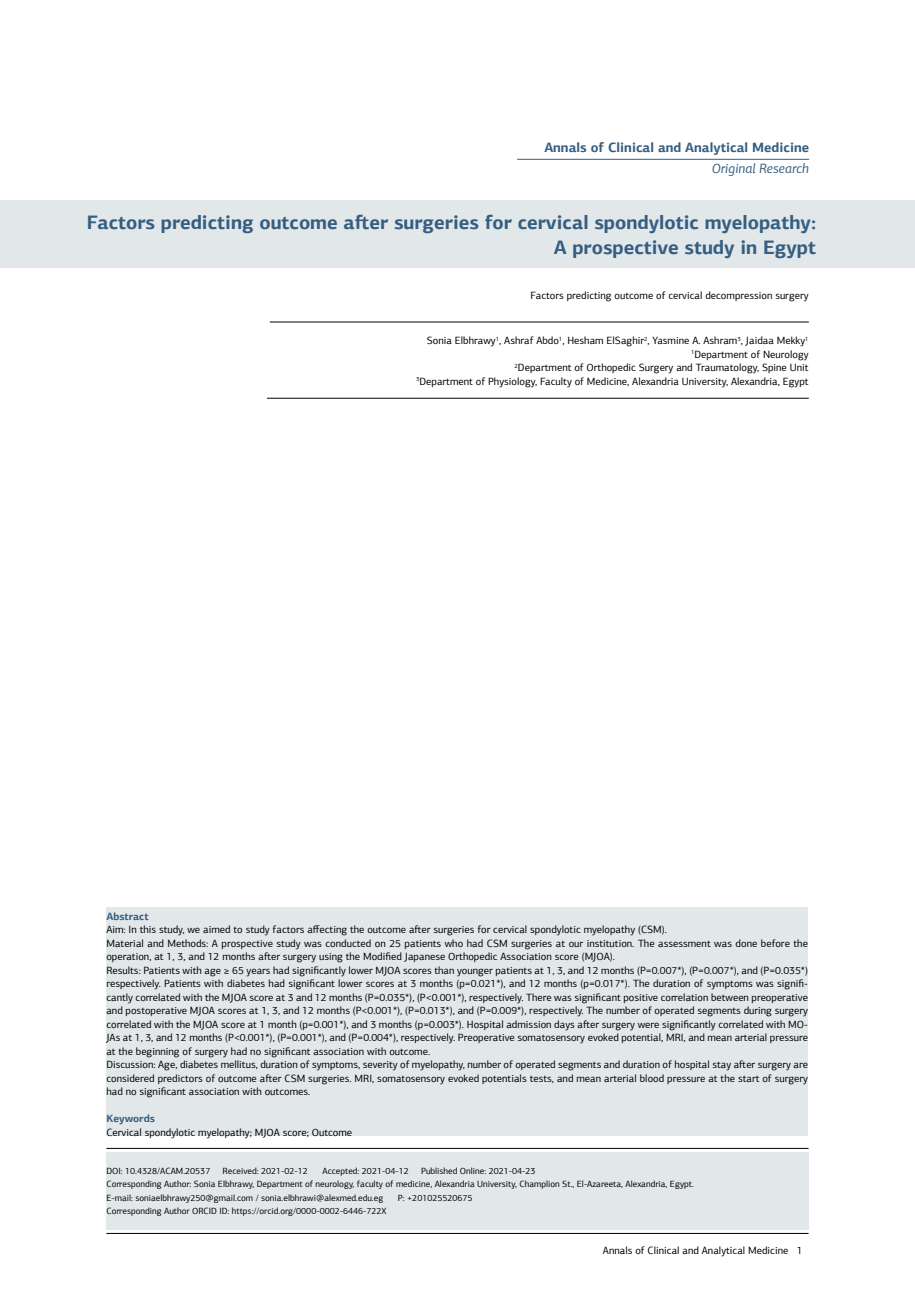
<style>
.page{position:relative;width:915px;height:1306px;background:#fff}
.page>*{position:absolute;margin:0;border:0;box-sizing:border-box;transform-origin:0 0}
.t1{font:700 19.5px/25.5px "PF Agora Sans Pro";color:#355e81;text-align:right}
.t2{font:700 13.5px "PF Agora Sans Pro";color:#355e81}
.t3{font:italic 13.5px "PF Agora Sans Pro";color:#355e81}
.t4{font:10.5px/13.5px "PF Agora Sans Pro";color:#000;text-align:right}
.t5{font:700 10.5px "PF Agora Sans Pro";color:#355e81}
.t6{font:9px/13.5px "PF Agora Sans Pro";color:#000}
</style>
<div class="page">
<hr style="left:106px;top:1233px;width:702px;height:1px;background:#000">
<div style="left:0;top:200px;width:914px;height:68px;background:#e2e7ea"></div>
<hr style="left:106px;top:1148px;width:702px;height:1px;background:#000">
<hr style="left:270px;top:322px;width:538px;height:1px;background:#000">
<hr style="left:267px;top:398px;width:541px;height:1px;background:#000">
<hr style="left:517px;top:159px;width:291px;height:1px;background:#355e81">
<div style="left:106px;top:1151px;width:702px;height:78px;background:#e2e7ea"></div>
<div style="left:106px;top:907px;width:701px;height:228px;background:#e2e7ea"></div>
<p class="t2" style="left:544px;top:139px;width:266px">Annals of Clinical and Analytical Medicine</p>
<p class="t3" style="left:711px;top:160px;width:99px">Original Research</p>
<h1 class="t1" style="left:87px;top:209px;width:730px">Factors predicting outcome after surgeries for cervical spondylotic myelopathy:<br>A prospective study in Egypt</h1>
<p class="t4" style="left:530px;top:288px;width:279px">Factors predicting outcome of cervical decompression surgery</p>
<p class="t4" style="left:416px;top:334px;width:394px">Sonia Elbhrawy<sup>1</sup>, Ashraf Abdo<sup>1</sup>, Hesham ElSaghir<sup>2</sup>, Yasmine A. Ashram<sup>3</sup>, Jaidaa Mekky<sup>1<br>1</sup>Department of Neurology<br><sup>2</sup>Department of Orthopedic Surgery and Traumatology, Spine Unit<br><sup>3</sup>Department of Physiology, Faculty of Medicine, Alexandria University, Alexandria, Egypt</p>
<p class="t5" style="left:106px;top:909px;width:44px">Abstract</p>
<p class="t4" style="left:106px;top:922px;width:703px;text-align:left">Aim: In this study, we aimed to study factors affecting the outcome after surgeries for cervical spondylotic myelopathy (CSM).<br>Material and Methods: A prospective study was conducted on 25 patients who had CSM surgeries at our institution. The assessment was done before the operation, at 1, 3, and 12 months after surgery using the Modified Japanese Orthopedic Association score (MJOA).<br>Results: Patients with age ≥ 65 years had significantly lower MJOA scores than younger patients at 1, 3, and 12 months (P=0.007*), (P=0.007*), and (P=0.035*) respectively. Patients with diabetes had significant lower scores at 3 months (p=0.021*), and 12 months (p=0.017*). The duration of symptoms was signifi&shy;cantly correlated with the MJOA score at 3 and 12 months (P=0.035*), (P&lt;0.001*), respectively. There was significant positive correlation between preoperative and postoperative MJOA scores at 1, 3, and 12 months (P&lt;0.001*), (P=0.013*), and (P=0.009*), respectively. The number of operated segments during surgery correlated with the MJOA score at 1 month (p=0.001*), and 3 months (p=0.003*). Hospital admission days after surgery were significantly correlated with MO-JAs at 1, 3, and 12 months (P&lt;0.001*), (P=0.001*), and (P=0.004*), respectively. Preoperative somatosensory evoked potential, MRI, and mean arterial pressure at the beginning of surgery had no significant association with outcome.<br>Discussion: Age, diabetes mellitus, duration of symptoms, severity of myelopathy, number of operated segments and duration of hospital stay after surgery are considered predictors of outcome after CSM surgeries. MRI, somatosensory evoked potentials tests, and mean arterial blood pressure at the start of surgery had no significant association with outcomes.</p>
<p class="t5" style="left:106px;top:1112px;width:50px">Keywords</p>
<p class="t4" style="left:106px;top:1125px;width:247px">Cervical spondylotic myelopathy; MJOA score; Outcome</p>
<p class="t6" style="left:106px;top:1164px;width:589px;text-indent:314px">Published Online: 2021-04-23<br>Corresponding Author: Sonia Elbhrawy, Department of neurology, faculty of medicine, Alexandria University, Champlion St., El-Azareeta, Alexandria, Egypt.<br>E-mail: soniaelbhrawy250@gmail.com / sonia.elbhrawi@alexmed.edu.eg</p>
<p class="t6" style="left:106px;top:1164px;width:105px">DOI: 10.4328/ACAM.20537</p>
<p class="t6" style="left:222px;top:1164px;width:87px">Received: 2021-02-12</p>
<p class="t6" style="left:322px;top:1164px;width:88px">Accepted: 2021-04-12</p>
<p class="t6" style="left:398px;top:1191px;width:76px">P: +201025520675</p>
<p class="t6" style="left:106px;top:1204px;width:281px">Corresponding Author ORCID ID: https://orcid.org/0000-0002-6446-722X</p>
<p class="t4" style="left:602px;top:1243px;width:201px">Annals of Clinical and Analytical Medicine 1</p>
</div>
